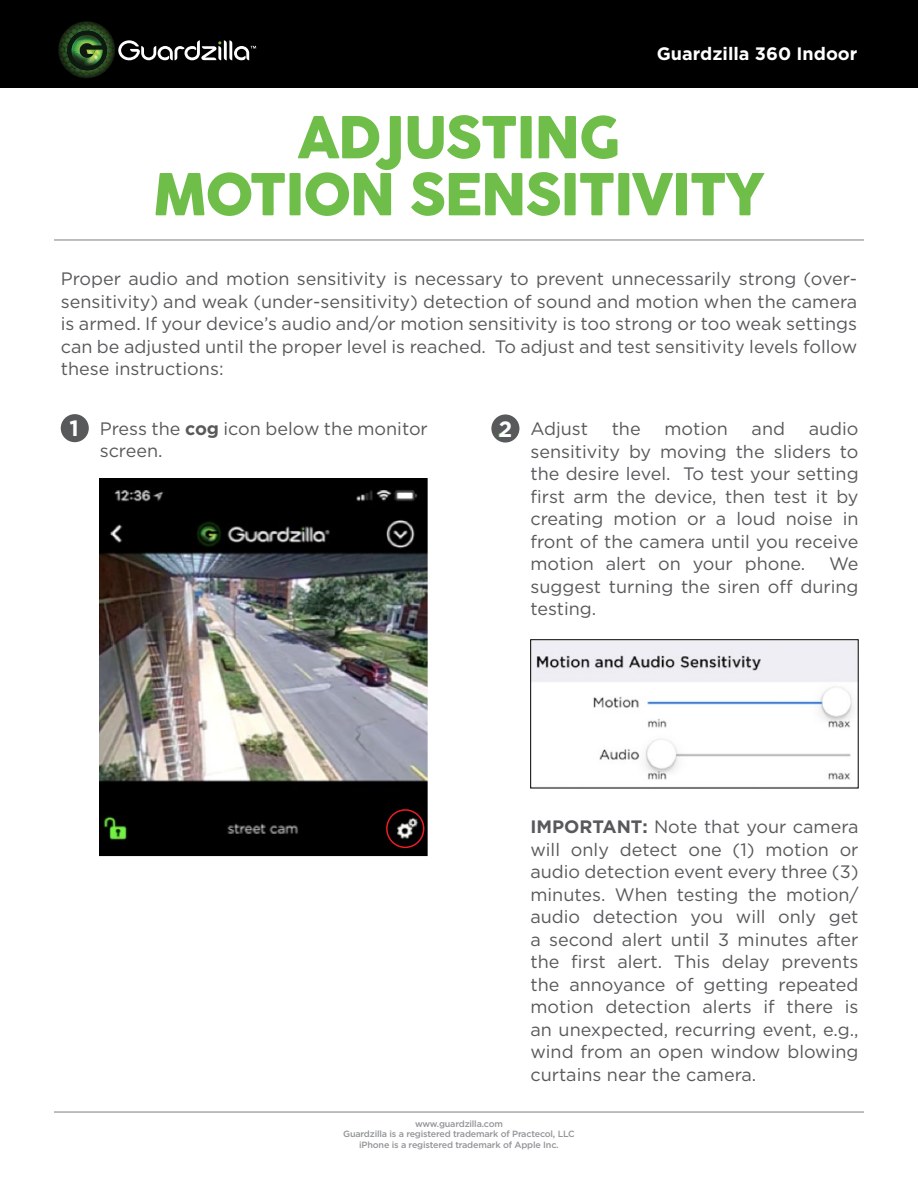
<style>
.page{position:relative;width:918px;height:1188px;background:#fff}
.page>*{position:absolute;margin:0;border:0;box-sizing:border-box;transform-origin:0 0}
.t1{font:57px/57px "COCOGOOSE";letter-spacing:-.04em;color:#6fbe4a;text-align:center}
.t2{font:18px/22.5px "Gotham HTF";color:#58595b;text-align:justify}
.t3{font:700 18px "Gotham HTF";color:#fff}
.t4{font:500 9px/10.5px "Gotham HTF";letter-spacing:-.02em;color:#939598;text-align:center}
.s1{font-weight:700;font-size:22.05px;color:#fff}
.s2{font-weight:700}
.s3{font-weight:700;font-size:22.05px;color:#6fbe4a}
</style>
<div class="page">
<div style="left:0;top:0;width:918px;height:87px;background:#000"></div>
<img style="left:60px;top:21px;width:53px;height:19px">
<div style="left:67px;top:31px;width:40px;height:39px;background:#0e1a0f;border-radius:50%"></div>
<img style="left:72px;top:35px;width:31px;height:5px">
<svg style="left:58px;top:40px;width:198px;height:38px"></svg>
<div style="left:61px;top:414px;width:28px;height:28px;background:#58595b;border-radius:50%"></div>
<img style="left:100px;top:479px;width:328px;height:377px">
<div style="left:386px;top:809px;width:38px;height:39px;border:2px solid #ed1d24;border-radius:50%"></div>
<hr style="left:54px;top:1111px;width:810px;height:2px;background:#a7a9ac">
<hr style="left:54px;top:239px;width:810px;height:2px;background:#a7a9ac">
<div style="left:491px;top:414px;width:28px;height:29px;background:#58595b;border-radius:50%"></div>
<img style="left:532px;top:641px;width:324px;height:139px">
<div style="left:530px;top:639px;width:328px;height:149px;border:1px solid #000"></div>
<p class="t3" style="left:657px;top:44px;width:202px">Guardzilla 360 Indoor</p>
<h1 class="t1" style="left:153px;top:110px;width:614px">ADJUSTING<br>MOTION SENSITIVITY</h1>
<p class="t2" style="left:61px;top:267px;width:798px">Proper audio and motion sensitivity is necessary to prevent unnecessarily strong (over&shy;sensitivity) and weak (under-sensitivity) detection of sound and motion when the camera is armed. If your device’s audio and/or motion sensitivity is too strong or too weak settings can be adjusted until the proper level is reached. To adjust and test sensitivity levels follow these instructions:</p>
<p class="t2" style="left:100px;top:417px;width:330px;text-indent:-30px"><span class="s1">1</span> Press the <span class="s2">cog</span> icon below the monitor screen.</p>
<p class="t2" style="left:497px;top:417px;width:92px"><span class="s3">.</span><span class="s1">2</span> Adjust</p>
<p class="t2" style="left:612px;top:417px;width:31px">the</p>
<p class="t2" style="left:664px;top:417px;width:65px">motion</p>
<p class="t2" style="left:752px;top:417px;width:35px">and</p>
<p class="t2" style="left:530px;top:417px;width:330px;text-indent:278px">audio sensitivity by moving the sliders to the desire level. To test your setting first arm the device, then test it by creating motion or a loud noise in front of the camera until you receive motion alert on your phone.</p>
<p class="t2" style="left:530px;top:552px;width:330px;text-indent:299px">We suggest turning the siren off during testing.</p>
<p class="t2" style="left:530px;top:815px;width:330px"><span class="s2">IMPORTANT:</span> Note that your camera will only detect one (1) motion or audio detection event every three (3) minutes. When testing the motion/ audio detection you will only get a second alert until 3 minutes after the first alert. This delay prevents the annoyance of getting repeated motion detection alerts if there is an unexpected, recurring event, e.g., wind from an open window blowing curtains near the camera.</p>
<p class="t4" style="left:343px;top:1118px;width:233px">www.guardzilla.com<br>Guardzilla is a registered trademark of Practecol, LLC iPhone is a registered trademark of Apple Inc.</p>
</div>
